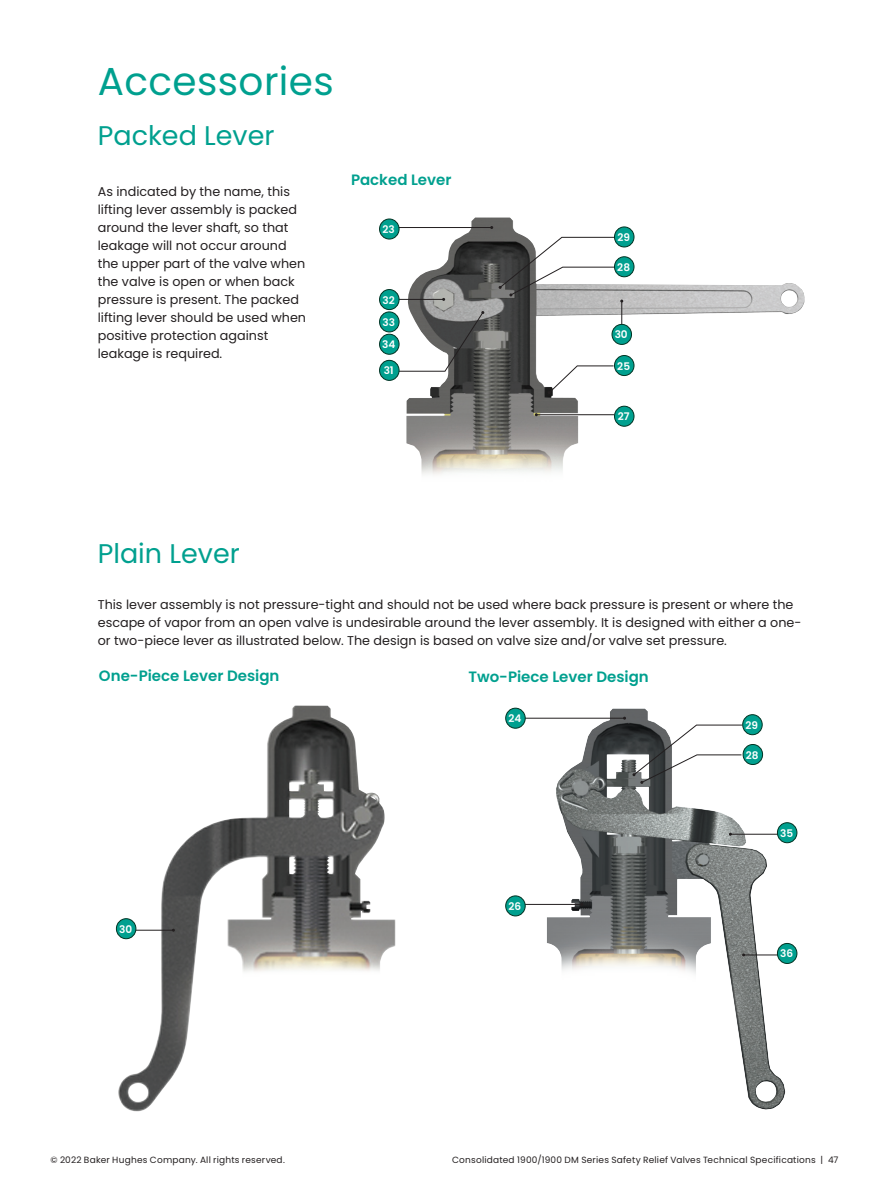
<style>
.page{position:relative;width:891px;height:1188px;background:#fff}
.page>*{position:absolute;margin:0;border:0;box-sizing:border-box;transform-origin:0 0}
.Header_copy{font:39px "Poppins";letter-spacing:.01em;color:#00a08f}
.Sub_Heading_copy{font:27px "Poppins";color:#00a08f}
.Sub_Heading_2_copy{font:600 15px "Poppins";color:#00a08f}
._8_5_pt-body_text_co{font:12.75px/18px "Poppins";color:#231f20}
.t1{font:600 10.5px "Poppins";color:#fff}
.t2{font:9px "Poppins";letter-spacing:.025em;color:#231f20}
</style>
<div class="page">
<img style="left:406px;top:218px;width:399px;height:257px">
<img style="left:117px;top:705px;width:278px;height:407px">
<img style="left:547px;top:708px;width:238px;height:402px">
<hr style="left:525px;top:904px;width:57px;height:1px;background:#231f20">
<svg style="left:632px;top:724px;width:111px;height:60px"></svg>
<hr style="left:524px;top:718px;width:101px;height:1px;background:#231f20">
<svg style="left:396px;top:311px;width:88px;height:61px"></svg>
<hr style="left:398px;top:299px;width:46px;height:1px;background:#231f20">
<hr style="left:536px;top:414px;width:78px;height:1px;background:#231f20">
<svg style="left:548px;top:365px;width:66px;height:29px"></svg>
<hr style="left:397px;top:227px;width:95px;height:1px;background:#231f20">
<hr style="left:744px;top:955px;width:39px;height:1px;background:#231f20">
<hr style="left:730px;top:834px;width:53px;height:1px;background:#231f20">
<svg style="left:499px;top:237px;width:124px;height:90px"></svg>
<hr style="left:126px;top:930px;width:47px;height:1px;background:#231f20">
<div style="left:380px;top:219px;width:19px;height:20px;background:#00a08f;border-radius:50%"></div>
<div style="left:379px;top:219px;width:20px;height:20px;border:1px solid #003323;border-radius:50%"></div>
<div style="left:506px;top:896px;width:19px;height:20px;background:#00a08f;border-radius:50%"></div>
<div style="left:506px;top:896px;width:19px;height:20px;border:1px solid #003323;border-radius:50%"></div>
<div style="left:380px;top:290px;width:19px;height:20px;background:#00a08f;border-radius:50%"></div>
<div style="left:379px;top:289px;width:20px;height:21px;border:1px solid #003323;border-radius:50%"></div>
<div style="left:743px;top:744px;width:20px;height:21px;background:#00a08f;border-radius:50%"></div>
<div style="left:743px;top:744px;width:20px;height:21px;border:1px solid #003323;border-radius:50%"></div>
<div style="left:380px;top:312px;width:19px;height:20px;background:#00a08f;border-radius:50%"></div>
<div style="left:379px;top:312px;width:20px;height:20px;border:1px solid #003323;border-radius:50%"></div>
<div style="left:116px;top:919px;width:20px;height:20px;background:#00a08f;border-radius:50%"></div>
<div style="left:116px;top:919px;width:20px;height:20px;border:1px solid #003323;border-radius:50%"></div>
<div style="left:380px;top:334px;width:19px;height:20px;background:#00a08f;border-radius:50%"></div>
<div style="left:379px;top:334px;width:20px;height:20px;border:1px solid #003323;border-radius:50%"></div>
<div style="left:743px;top:715px;width:19px;height:20px;background:#00a08f;border-radius:50%"></div>
<div style="left:743px;top:714px;width:19px;height:21px;border:1px solid #003323;border-radius:50%"></div>
<div style="left:380px;top:360px;width:19px;height:20px;background:#00a08f;border-radius:50%"></div>
<div style="left:379px;top:360px;width:20px;height:21px;border:1px solid #003323;border-radius:50%"></div>
<div style="left:615px;top:227px;width:19px;height:20px;background:#00a08f;border-radius:50%"></div>
<div style="left:614px;top:227px;width:20px;height:20px;border:1px solid #003323;border-radius:50%"></div>
<div style="left:612px;top:324px;width:20px;height:20px;background:#00a08f;border-radius:50%"></div>
<div style="left:612px;top:324px;width:20px;height:21px;border:1px solid #003323;border-radius:50%"></div>
<div style="left:615px;top:257px;width:19px;height:20px;background:#00a08f;border-radius:50%"></div>
<div style="left:614px;top:257px;width:20px;height:20px;border:1px solid #003323;border-radius:50%"></div>
<div style="left:615px;top:356px;width:19px;height:20px;background:#00a08f;border-radius:50%"></div>
<div style="left:614px;top:355px;width:20px;height:21px;border:1px solid #003323;border-radius:50%"></div>
<div style="left:506px;top:708px;width:19px;height:20px;background:#00a08f;border-radius:50%"></div>
<div style="left:506px;top:708px;width:19px;height:20px;border:1px solid #003323;border-radius:50%"></div>
<div style="left:615px;top:406px;width:19px;height:20px;background:#00a08f;border-radius:50%"></div>
<div style="left:614px;top:406px;width:20px;height:20px;border:1px solid #003323;border-radius:50%"></div>
<div style="left:777px;top:823px;width:20px;height:20px;background:#00a08f;border-radius:50%"></div>
<div style="left:777px;top:823px;width:20px;height:20px;border:1px solid #003323;border-radius:50%"></div>
<div style="left:777px;top:943px;width:20px;height:20px;background:#00a08f;border-radius:50%"></div>
<div style="left:777px;top:943px;width:20px;height:21px;border:1px solid #003323;border-radius:50%"></div>
<p class="Header_copy" style="left:98px;top:59px;width:238px">Accessories</p>
<p class="Sub_Heading_copy" style="left:98px;top:120px;width:178px">Packed Lever</p>
<p class="_8_5_pt-body_text_co" style="left:98px;top:183px;width:210px">As indicated by the name, this lifting lever assembly is packed around the lever shaft, so that leakage will not occur around the upper part of the valve when the valve is open or when back pressure is present. The packed lifting lever should be used when positive protection against leakage is required.</p>
<p class="Sub_Heading_2_copy" style="left:351px;top:171px;width:102px">Packed Lever</p>
<p class="t1" style="left:383px;top:223px;width:14px">23</p>
<p class="t1" style="left:383px;top:294px;width:14px">32</p>
<p class="t1" style="left:382px;top:316px;width:14px">33</p>
<p class="t1" style="left:382px;top:338px;width:15px">34</p>
<p class="t1" style="left:384px;top:365px;width:12px">31</p>
<p class="Sub_Heading_copy" style="left:98px;top:538px;width:144px">Plain Lever</p>
<p class="t1" style="left:617px;top:231px;width:14px">29</p>
<p class="t1" style="left:617px;top:261px;width:14px">28</p>
<p class="t1" style="left:615px;top:329px;width:15px">30</p>
<p class="t1" style="left:617px;top:360px;width:14px">25</p>
<p class="t1" style="left:618px;top:410px;width:13px">27</p>
<p class="_8_5_pt-body_text_co" style="left:98px;top:595px;width:705px">This lever assembly is not pressure-tight and should not be used where back pressure is present or where the escape of vapor from an open valve is undesirable around the lever assembly. It is designed with either a one&shy;or two-piece lever as illustrated below. The design is based on valve size and/or valve set pressure.</p>
<p class="Sub_Heading_2_copy" style="left:99px;top:667px;width:182px">One-Piece Lever Design</p>
<p class="Sub_Heading_2_copy" style="left:468px;top:668px;width:182px">Two-Piece Lever Design</p>
<p class="t1" style="left:508px;top:712px;width:14px">24</p>
<p class="t1" style="left:119px;top:923px;width:15px">30</p>
<p class="t1" style="left:509px;top:900px;width:14px">26</p>
<p class="t1" style="left:746px;top:719px;width:14px">29</p>
<p class="t1" style="left:746px;top:749px;width:14px">28</p>
<p class="t1" style="left:780px;top:827px;width:15px">35</p>
<p class="t1" style="left:780px;top:948px;width:15px">36</p>
<p class="t2" style="left:50px;top:1155px;width:236px">© 2022 Baker Hughes Company. All rights reserved.</p>
<p class="t2" style="left:452px;top:1155px;width:388px">Consolidated 1900/1900 DM Series Safety Relief Valves Technical Specifications | 47</p>
</div>
